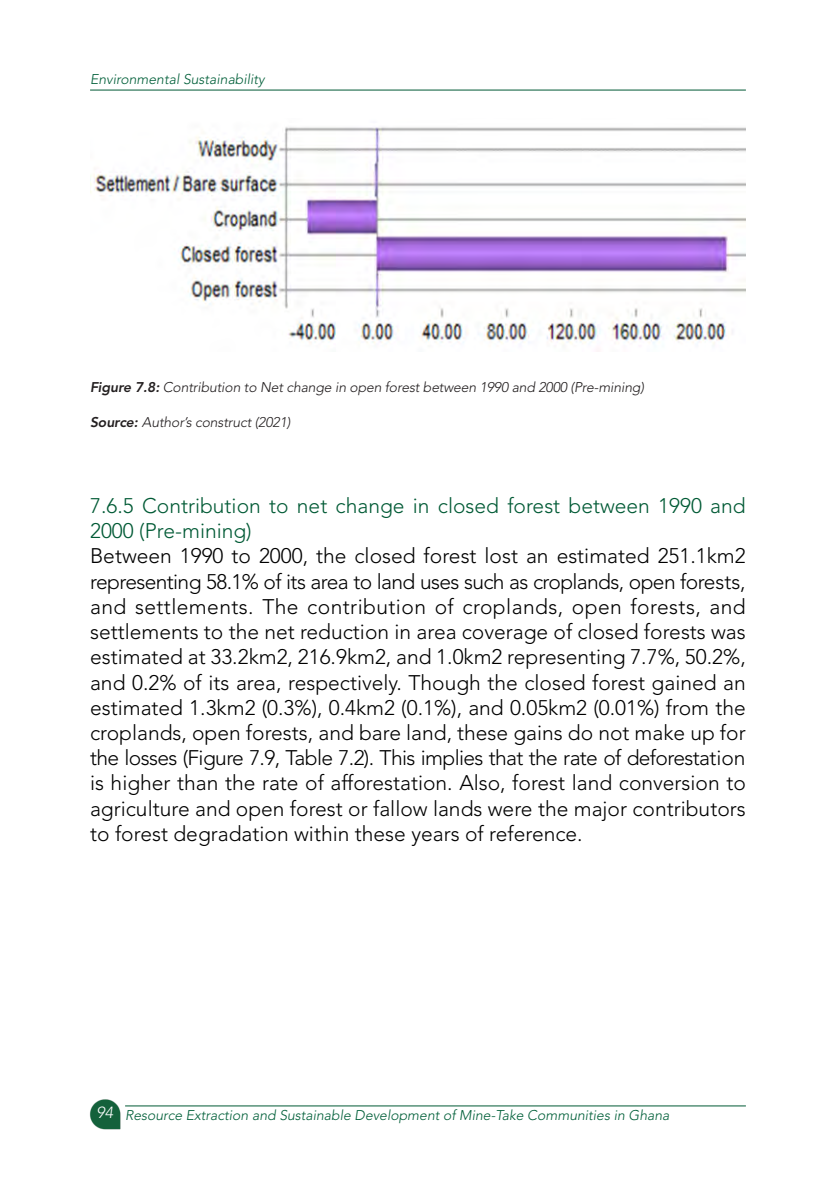
<style>
.page{position:relative;width:836px;height:1196px;background:#fff}
.page>*{position:absolute;margin:0;border:0;box-sizing:border-box;transform-origin:0 0}
.t1{font:300 21px/25.2px "Avenir LT Std";color:#000;text-align:justify}
.t2{font:300 21px/25.2px "Avenir LT Std";color:#005a35}
.t3{font:italic 300 14px "Avenir LT Std";letter-spacing:-.01em;color:#231f20}
.t4{font:italic 300 14px "Avenir LT Std";color:#005f39}
.s1{font-weight:800}
.s2{font-size:16px;color:#fff}
</style>
<div class="page">
<img style="left:90px;top:1099px;width:37px;height:31px">
<hr style="left:90px;top:90px;width:655px;height:1px;background:#005935">
<hr style="left:125px;top:1105px;width:620px;height:1px;background:#005935">
<img style="left:90px;top:127px;width:655px;height:218px">
<p class="t4" style="left:90px;top:71px;width:176px">Environmental Sustainability</p>
<p class="t3" style="left:90px;top:379px;width:555px"><span class="s1">Figure 7.8:</span> Contribution to Net change in open forest between 1990 and 2000 (Pre-mining)</p>
<p class="t3" style="left:90px;top:413px;width:202px"><span class="s1">Source:</span> Author’s construct (2021)</p>
<p class="t2" style="left:90px;top:493px;width:657px">7.6.5 Contribution to net change in closed forest between 1990 and<br>2000 (Pre-mining)</p>
<p class="t1" style="left:90px;top:543px;width:657px">Between 1990 to 2000, the closed forest lost an estimated 251.1km2 representing 58.1% of its area to land uses such as croplands, open forests, and settlements. The contribution of croplands, open forests, and settlements to the net reduction in area coverage of closed forests was estimated at 33.2km2, 216.9km2, and 1.0km2 representing 7.7%, 50.2%, and 0.2% of its area, respectively. Though the closed forest gained an estimated 1.3km2 (0.3%), 0.4km2 (0.1%), and 0.05km2 (0.01%) from the croplands, open forests, and bare land, these gains do not make up for the losses (Figure 7.9, Table 7.2). This implies that the rate of deforestation is higher than the rate of afforestation. Also, forest land conversion to agriculture and open forest or fallow lands were the major contributors to forest degradation within these years of reference.</p>
<p class="t4" style="left:97px;top:1106px;width:574px"><span class="s2">94</span> Resource Extraction and Sustainable Development of Mine-Take Communities in Ghana</p>
</div>
